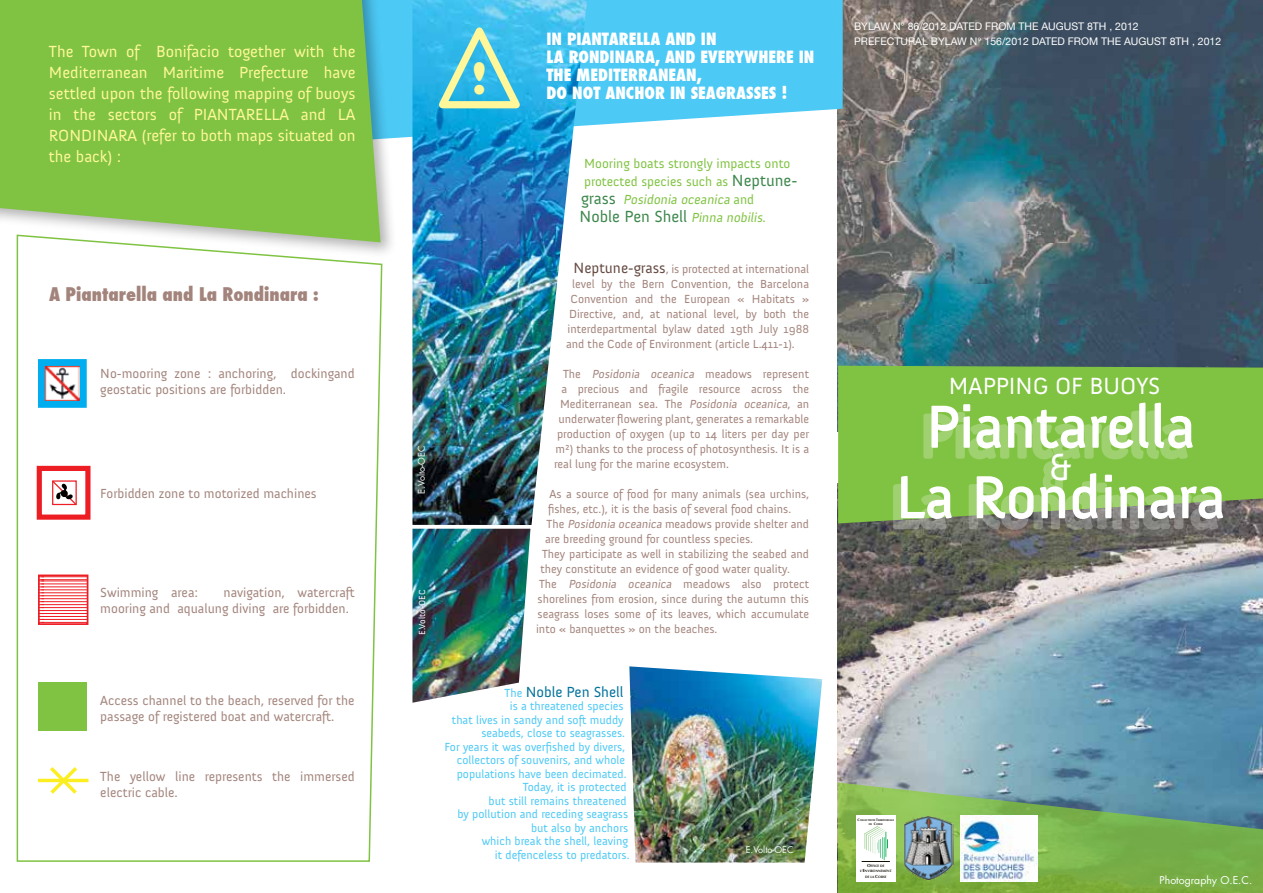
<style>
.page{position:relative;width:1263px;height:893px;background:#fff}
.page>*{position:absolute;margin:0;border:0;box-sizing:border-box;transform-origin:0 0}
.t1{font:60px "Anivers";letter-spacing:.01em;color:#fff}
.t2{font:44.7px "Cooper Black Std";color:#fff799}
.t3{font:39px "Anivers";color:#fff}
.t4{font:24px "Anivers";color:#fff}
.t5{font:800 condensed 18.45px "Futura";color:#a3847c}
.t6{font:16.5px/21px "Anivers";color:#fff799;text-align:justify}
.t7{font:800 condensed 16.5px/18.1px "Futura";color:#fff}
.t8{font:16.5px "Anivers";color:#3d874c}
.t9{font:15px "Anivers";color:#00729b}
.t10{font:13.5px/16.2px "Anivers";color:#a3847c}
.t11{font:13.5px/18px "Anivers";color:#80c342}
.t12{font:12px "Anivers";color:#a3847c}
.t13{font:12px "Anivers";color:#4cc9f5}
.t14{font:10.5px/15px "Helvetica Neue";color:#fff}
.t15{font:10.5px "Futura";color:#fff}
.t16{font:9px "Futura";color:#fff}
.t17{font:9px "Anivers";color:#fff}
.t18{font:700 3.3px/5.6px "Optima";color:#141006;text-align:center}
.t19{font:700 2.7px/3.3px "Optimum";color:#141006;text-align:center}
.s1{font-size:16.5px;color:#3d874c}
.s2{font-style:italic}
.s3{font-style:italic;font-size:13.5px;color:#80c342}
.s4{font-size:13.5px;color:#80c342}
.s5{font-size:15.15px;color:#654941}
.s6{font-size:12px;color:#4cc9f5}
.s7{font-size:3.6px}
.s8{font-size:4.5px}
</style>
<div class="page">
<img style="left:837px;top:483px;width:426px;height:410px">
<img style="left:838px;top:0;width:425px;height:366px">
<div style="left:838px;top:366px;width:425px;height:157px;background:#80c342"></div>
<svg style="left:891px;top:402px;width:333px;height:129px;background:#93c167"></svg>
<svg style="left:398px;top:0;width:445px;height:140px;fill:#4cc9f5"></svg>
<img style="left:629px;top:666px;width:193px;height:196px">
<div style="left:0;top:0;width:398px;height:259px;background:#000;opacity:.3"></div>
<svg style="left:0;top:0;width:381px;height:242px;background:#83c44c"></svg>
<svg style="left:838px;top:782px;width:425px;height:111px;background:#76aa64"></svg>
<div style="left:856px;top:815px;width:40px;height:66px;background:#fff"></div>
<svg style="left:868px;top:828px;width:14px;height:8px"></svg>
<svg style="left:870px;top:829px;width:13px;height:8px"></svg>
<svg style="left:872px;top:830px;width:13px;height:8px"></svg>
<svg style="left:862px;top:832px;width:27px;height:30px"></svg>
<img style="left:902px;top:815px;width:51px;height:66px">
<img style="left:412px;top:0;width:175px;height:525px">
<svg style="left:431px;top:21px;width:97px;height:91px;background:#58c4da"></svg>
<img style="left:412px;top:529px;width:118px;height:174px">
<img style="left:960px;top:815px;width:78px;height:66px">
<svg style="left:16px;top:234px;width:367px;height:628px"></svg>
<h3 class="t6" style="left:49px;top:41px;width:308px">The Town of Bonifacio together with the Mediterranean Maritime Prefecture have settled upon the following mapping of buoys in the sectors of PIANTARELLA and LA RONDINARA (refer to both maps situated on the back) :</h3>
<h3 class="t5" style="left:49px;top:282px;width:271px">A PIANTARELLA AND LA RONDINARA :</h3>
<p class="t10" style="left:100px;top:366px;width:256px">No-mooring zone : anchoring, dockingand geostatic positions are forbidden.</p>
<p class="t10" style="left:100px;top:485px;width:218px">Forbidden zone to motorized machines</p>
<p class="t10" style="left:100px;top:584px;width:256px;text-indent:123px">navigation, watercraft mooring and aqualung diving are forbidden.</p>
<p class="t10" style="left:100px;top:584px;width:99px">Swimming area:</p>
<p class="t10" style="left:100px;top:692px;width:256px">Access channel to the beach, reserved for the passage of registered boat and watercraft.</p>
<p class="t10" style="left:100px;top:769px;width:256px">The yellow line represents the immersed electric cable.</p>
<h2 class="t2" style="left:472px;top:51px;width:16px">!</h2>
<h3 class="t7" style="left:546px;top:30px;width:269px">IN PIANTARELLA AND IN<br>LA RONDINARA, AND EVERYWHERE IN<br>THE MEDITERRANEAN,<br>DO NOT ANCHOR IN SEAGRASSES !</h3>
<p class="t16" style="left:416px;top:494px;width:49px;rotate:-90deg">E.Volto-OEC</p>
<p class="t17" style="left:417px;top:635px;width:47px;rotate:-90deg">E.Volto-OEC</p>
<p class="t11" style="left:581px;top:155px;width:218px">Mooring boats strongly impacts onto protected species such as <span class="s1">Neptune&shy;g ra s s</span> <span class="s2">Posidonia oceanica</span> a n d</p>
<h3 class="t8" style="left:580px;top:207px;width:188px">Noble Pen Shell <span class="s3">Pinna nobilis</span><span class="s4">.</span></h3>
<p class="t12" style="left:574px;top:262px;width:237px"><span class="s5">Neptune-grass</span>, is protected at international</p>
<p class="t12" style="left:572px;top:277px;width:238px">level by the Bern Convention, the Barcelona</p>
<p class="t12" style="left:571px;top:292px;width:240px">Convention and the European « Habitats »</p>
<p class="t12" style="left:569px;top:307px;width:241px">Directive, and, at national level, by both the</p>
<p class="t12" style="left:568px;top:322px;width:243px">interdepartmental bylaw dated 19th July 1988</p>
<p class="t12" style="left:566px;top:337px;width:230px">and the Code of Environment (article L.411-1).</p>
<p class="t12" style="left:563px;top:367px;width:247px">The <span class="s2">Posidonia oceanica</span> meadows represent</p>
<p class="t12" style="left:561px;top:382px;width:249px">a precious and fragile resource across the</p>
<p class="t12" style="left:560px;top:397px;width:251px">Mediterranean sea. The <span class="s2">Posidonia oceanica</span>, an</p>
<p class="t12" style="left:559px;top:412px;width:252px">underwater flowering plant, generates a remarkable</p>
<p class="t12" style="left:557px;top:427px;width:253px">production of oxygen (up to 14 liters per day per</p>
<p class="t12" style="left:556px;top:442px;width:255px">m²) thanks to the process of photosynthesis. It is a</p>
<p class="t12" style="left:554px;top:457px;width:176px">real lung for the marine ecosystem.</p>
<p class="t12" style="left:550px;top:487px;width:261px">As a source of food for many animals (sea urchins,</p>
<p class="t12" style="left:548px;top:502px;width:245px">fishes, etc.), it is the basis of several food chains.</p>
<p class="t12" style="left:547px;top:517px;width:264px">The <span class="s2">Posidonia oceanica</span> meadows provide shelter and</p>
<p class="t12" style="left:545px;top:532px;width:209px">are breeding ground for countless species.</p>
<p class="t12" style="left:542px;top:547px;width:268px">They participate as well in stabilizing the seabed and</p>
<p class="t12" style="left:540px;top:562px;width:251px">they constitute an evidence of good water quality.</p>
<p class="t12" style="left:539px;top:577px;width:272px">The <span class="s2">Posidonia oceanica</span> meadows also protect</p>
<p class="t12" style="left:538px;top:592px;width:273px">shorelines from erosion, since during the autumn this</p>
<p class="t12" style="left:538px;top:607px;width:273px">seagrass loses some of its leaves, which accumulate</p>
<p class="t12" style="left:536px;top:622px;width:183px">into « banquettes » on the beaches.</p>
<p class="t9" style="left:504px;top:683px;width:121px"><span class="s6">The</span> Noble Pen Shell</p>
<p class="t13" style="left:510px;top:699px;width:115px">is a threatened species</p>
<p class="t13" style="left:452px;top:713px;width:174px">that lives in sandy and soft muddy</p>
<p class="t13" style="left:481px;top:726px;width:145px">seabeds, close to seagrasses.</p>
<p class="t13" style="left:444px;top:740px;width:182px">For years it was overfished by divers,</p>
<p class="t13" style="left:457px;top:753px;width:170px">collectors of souvenirs, and whole</p>
<p class="t13" style="left:457px;top:767px;width:171px">populations have been decimated.</p>
<p class="t13" style="left:523px;top:780px;width:105px">Today, it is protected</p>
<p class="t13" style="left:489px;top:794px;width:140px">but still remains threatened</p>
<p class="t13" style="left:457px;top:807px;width:172px">by pollution and receding seagrass</p>
<p class="t13" style="left:531px;top:821px;width:99px">but also by anchors</p>
<p class="t13" style="left:482px;top:834px;width:148px">which break the shell, leaving</p>
<p class="t13" style="left:495px;top:848px;width:136px">it defenceless to predators.</p>
<p class="t16" style="left:746px;top:844px;width:49px">E.Volto-OEC</p>
<p class="t14" style="left:854px;top:18px;width:369px">BYLAW N° 86/2012 DATED FROM THE AUGUST 8TH , 2012<br>PREFECTURAL BYLAW N° 156/2012 DATED FROM THE AUGUST 8TH , 2012</p>
<h3 class="t4" style="left:949px;top:373px;width:33px">Mappin</h3>
<h3 class="t4" style="left:1033px;top:373px;width:127px">g of buoys</h3>
<h1 class="t1" style="left:926px;top:394px;width:270px">Piantarella</h1>
<h3 class="t3" style="left:1049px;top:446px;width:24px">&amp;</h3>
<h1 class="t1" style="left:896px;top:465px;width:331px">La Rondinara</h1>
<p class="t19" style="left:857px;top:819px;width:38px"><span class="s7">C</span>OLLECTIVITE <span class="s7">T</span>ERRITORIALE<br>DE <span class="s7">C</span>ORSE</p>
<p class="t18" style="left:860px;top:863px;width:33px"><span class="s8">O</span>FFICE DE<br>L'<span class="s8">E</span>NVIRONNEMENT<br>DE LA <span class="s8">C</span>ORSE</p>
<p class="t15" style="left:1159px;top:874px;width:94px">Photography O.E.C.</p>
</div>
